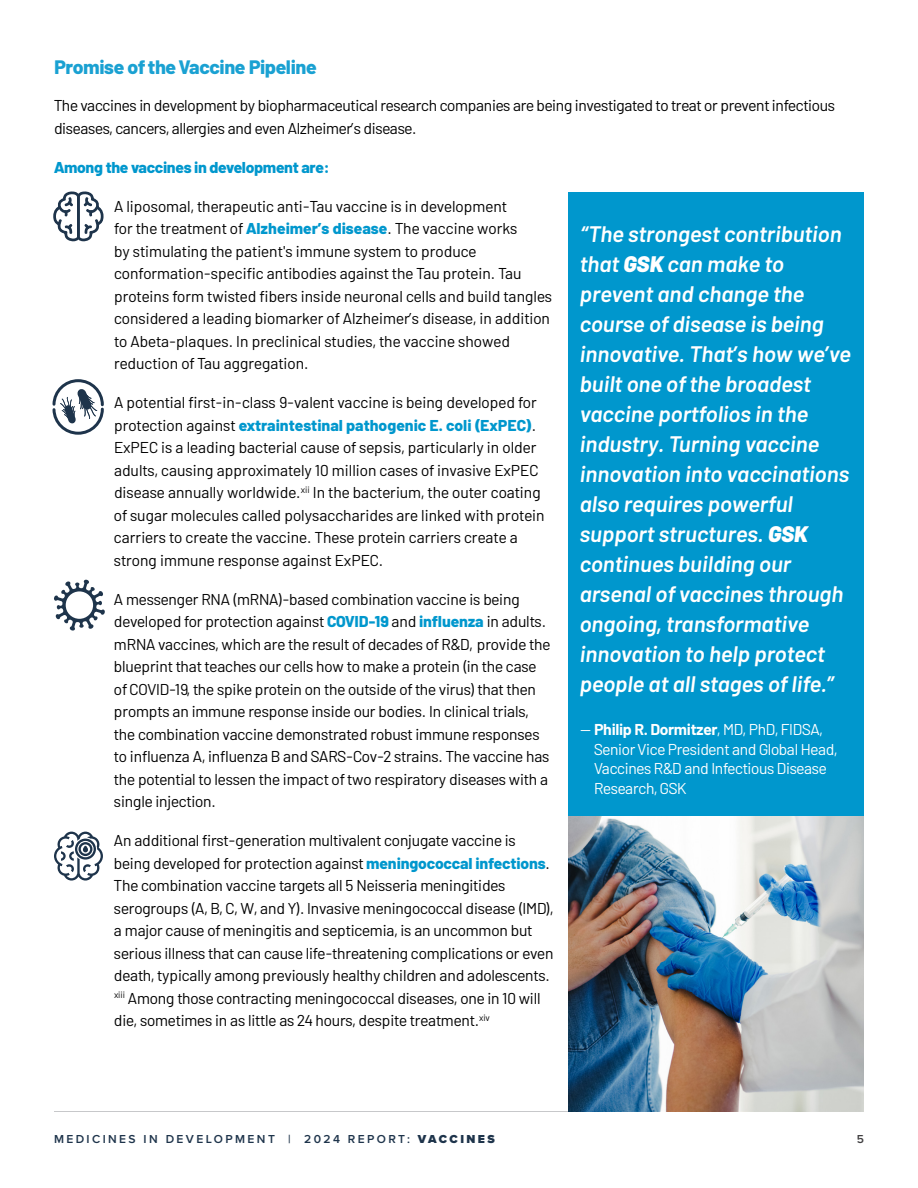
<style>
.page{position:relative;width:918px;height:1188px;background:#fff}
.page>*{position:absolute;margin:0;border:0;box-sizing:border-box;transform-origin:0 0}
.t1{font:italic 600 22.5px/30px "Barlow";color:#fff}
.t2{font:800 19.5px "Barlow";letter-spacing:-.02em;color:#1aa1d2}
.t3{font:15.75px/22.5px "Barlow";letter-spacing:-.01em;color:#000}
.t4{font:15.75px/19.5px "Barlow";letter-spacing:-.02em;color:#fff}
.t5{font:800 15.75px "Barlow";letter-spacing:-.02em;color:#0097cd}
.t6{font:600 12px "Proxima Nova";letter-spacing:.2em;color:#1e344b}
.t7{font:600 12px "Proxima Nova";color:#414042}
.s1{font-weight:800;color:#0097cd}
.s2{font-weight:900}
.s3{font-weight:700}
</style>
<div class="page">
<hr style="left:54px;top:1111px;width:810px;height:1px;background:#c7c8ca">
<div style="left:568px;top:192px;width:296px;height:919px;background:#0097cd"></div>
<svg style="left:568px;top:1111px;width:211px;height:1px"></svg>
<svg style="left:53px;top:191px;width:51px;height:51px"></svg>
<svg style="left:54px;top:832px;width:49px;height:49px"></svg>
<svg style="left:54px;top:580px;width:51px;height:51px"></svg>
<div style="left:66px;top:591px;width:27px;height:28px;background:#fff;border-radius:50%"></div>
<svg style="left:52px;top:379px;width:52px;height:56px"></svg>
<img style="left:568px;top:816px;width:296px;height:295px">
<p class="t2" style="left:54px;top:52px;width:264px">Promise of the Vaccine Pipeline</p>
<p class="t3" style="left:54px;top:93px;width:783px">The vaccines in development by biopharmaceutical research companies are being investigated to treat or prevent infectious diseases, cancers, allergies and even Alzheimer’s disease.</p>
<p class="t5" style="left:54px;top:155px;width:277px">Among the vaccines in development are:</p>
<p class="t3" style="left:114px;top:193px;width:440px">A liposomal, therapeutic anti-Tau vaccine is in development<br>for the treatment of <span class="s1">Alzheimer’s disease</span>. The vaccine works<br>by stimulating the patient's immune system to produce conformation-specific antibodies against the Tau protein. Tau proteins form twisted fibers inside neuronal cells and build tangles considered a leading biomarker of Alzheimer’s disease, in addition to Abeta-plaques. In preclinical studies, the vaccine showed reduction of Tau aggregation.</p>
<p class="t3" style="left:114px;top:390px;width:432px">A potential first-in-class 9-valent vaccine is being developed for protection against <span class="s1">extraintestinal pathogenic E. coli (ExPEC)</span>.<br>ExPEC is a leading bacterial cause of sepsis, particularly in older adults, causing approximately 10 million cases of invasive ExPEC disease annually worldwide.<sup>xii</sup> In the bacterium, the outer coating of sugar molecules called polysaccharides are linked with protein carriers to create the vaccine. These protein carriers create a strong immune response against ExPEC.</p>
<p class="t3" style="left:114px;top:586px;width:438px">A messenger RNA (mRNA)-based combination vaccine is being developed for protection against <span class="s1">COVID-19</span> and <span class="s1">influenza</span> in adults. mRNA vaccines, which are the result of decades of R&amp;D, provide the blueprint that teaches our cells how to make a protein (in the case of COVID-19, the spike protein on the outside of the virus) that then prompts an immune response inside our bodies. In clinical trials, the combination vaccine demonstrated robust immune responses to influenza A, influenza B and SARS-Cov-2 strains. The vaccine has the potential to lessen the impact of two respiratory diseases with a single injection.</p>
<p class="t3" style="left:114px;top:828px;width:441px">An additional first-generation multivalent conjugate vaccine is being developed for protection against <span class="s1">meningococcal infections</span>.<br>The combination vaccine targets all 5 Neisseria meningitides serogroups (A, B, C, W, and Y). Invasive meningococcal disease (IMD), a major cause of meningitis and septicemia, is an uncommon but serious illness that can cause life-threatening complications or even death, typically among previously healthy children and adolescents. <sup>xiii</sup> Among those contracting meningococcal diseases, one in 10 will die, sometimes in as little as 24 hours, despite treatment.<sup>xiv</sup></p>
<p class="t1" style="left:580px;top:217px;width:273px">“The strongest contribution that <span class="s2">GSK</span> can make to prevent and change the course of disease is being innovative. That’s how we’ve built one of the broadest vaccine portfolios in the industry. Turning vaccine innovation into vaccinations also requires powerful support structures. <span class="s2">GSK </span>continues building our arsenal of vaccines through ongoing, transformative innovation to help protect people at all stages of life.”</p>
<p class="t4" style="left:594px;top:719px;width:245px;text-indent:-14px">— <span class="s3">Philip R. Dormitzer</span>, MD, PhD, FIDSA,<br>Senior Vice President and Global Head,<br>Vaccines R&amp;D and Infectious Disease<br>Research, GSK</p>
<p class="t6" style="left:54px;top:1130px;width:442px">MEDICINES IN DEVELOPMENT | 2024 REPORT: <span class="s2">VACCINES</span></p>
<p class="t7" style="left:857px;top:1130px;width:9px">5</p>
</div>
